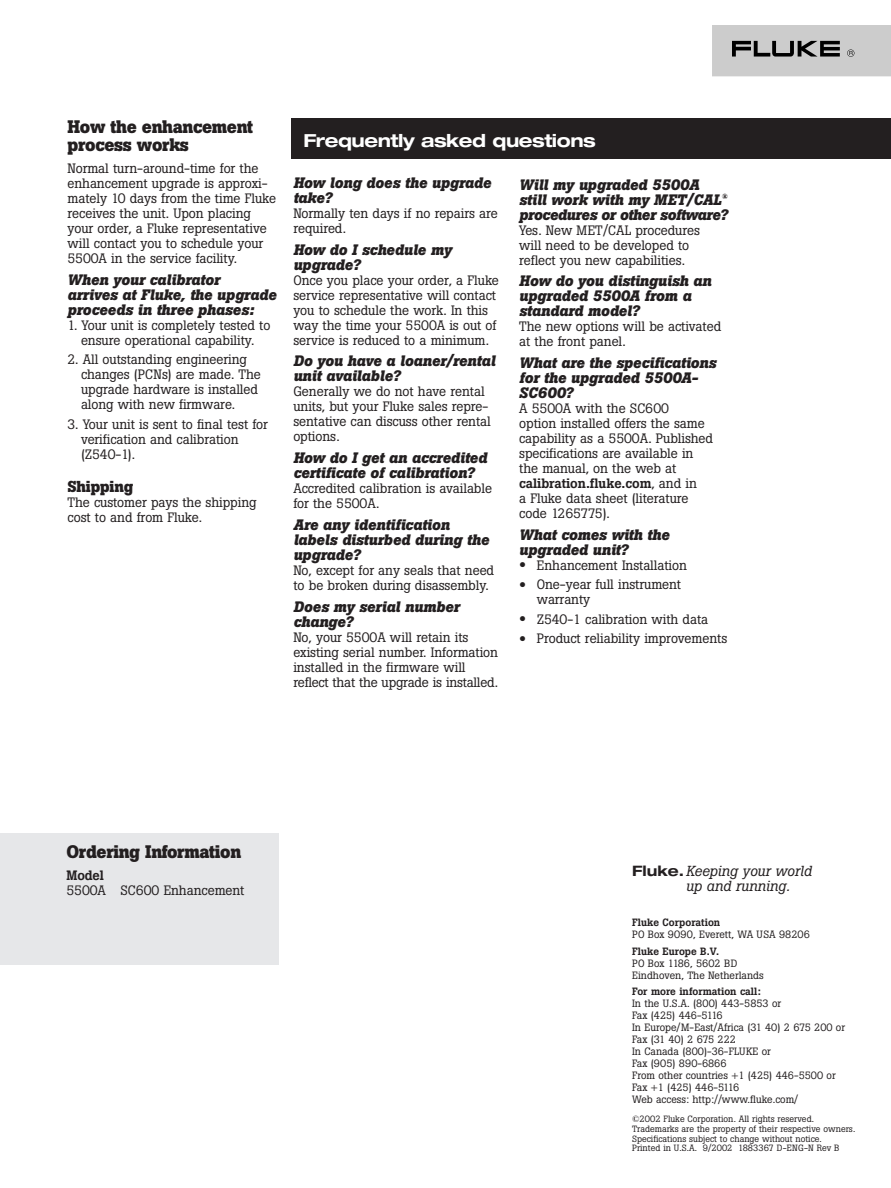
<style>
.page{position:relative;width:891px;height:1188px;background:#fff}
.page>*{position:absolute;margin:0;border:0;box-sizing:border-box;transform-origin:0 0}
.t1{font:700 18px/18px "Boton";letter-spacing:-.02em;color:#231f20}
.t2{font:700 expanded 18px "Helvetica Neue";letter-spacing:-.025em;color:#fff}
.t3{font:700 15.75px "Boton";letter-spacing:-.005em;color:#231f20}
.t4{font:italic 700 15px/15px "Boton";letter-spacing:-.005em;color:#231f20}
.t5{font:italic 14.4px/14.4px "Boton";color:#231f20}
.t6{font:13.5px/15px "Boton";letter-spacing:-.005em;color:#231f20}
.t7{font:500 13.5px "Boton";letter-spacing:-.005em;color:#231f20}
.t8{font:10.5px/12px "Boton";color:#231f20}
.t9{font:500 10.5px "Boton";color:#231f20}
.t10{font:9px/9.8px "Boton";color:#231f20}
.s1{font-weight:500}
.s2{font-size:21px}
.s3{font-family:"Helvetica Neue";font-weight:700;font-style:normal;font-stretch:expanded}
</style>
<div class="page">
<div style="left:292px;top:119px;width:599px;height:40px;background:#231f20"></div>
<div style="left:0;top:833px;width:278px;height:132px;background:#e6e7e9"></div>
<div style="left:712px;top:26px;width:179px;height:50px;background:#ccc"></div>
<svg style="left:732px;top:41px;width:108px;height:16px"></svg>
<svg style="left:847px;top:49px;width:7px;height:8px"></svg>
<h1 class="t1" style="left:68px;top:119px;width:187px">How the enhancement process works</h1>
<p class="t6" style="left:68px;top:162px;width:210px">Normal turn-around-time for the enhancement upgrade is approxi&shy;mately 10 days from the time Fluke receives the unit. Upon placing your order, a Fluke representative will contact you to schedule your<br>5500A in the service facility.</p>
<p class="t4" style="left:68px;top:273px;width:211px">When your calibrator<br>arrives at Fluke, the upgrade proceeds in three phases:</p>
<p class="t6" style="left:68px;top:319px;width:205px;text-align:center">1. Your unit is completely tested to ensure operational capability.</p>
<p class="t6" style="left:81px;top:353px;width:181px;text-indent:-14px">2. All outstanding engineering changes (PCNs) are made. The upgrade hardware is installed along with new firmware.</p>
<p class="t6" style="left:81px;top:418px;width:189px;text-indent:-14px">3. Your unit is sent to final test for verification and calibration (Z540-1).</p>
<p class="t3" style="left:68px;top:481px;width:67px">Shipping</p>
<p class="t6" style="left:68px;top:496px;width:190px">The customer pays the shipping cost to and from Fluke.</p>
<h1 class="t2" style="left:303px;top:134px;width:294px">Frequently asked questions</h1>
<p class="t4" style="left:293px;top:177px;width:199px">How long does the upgrade take?</p>
<p class="t6" style="left:293px;top:207px;width:206px">Normally ten days if no repairs are required.</p>
<p class="t4" style="left:293px;top:243px;width:160px">How do I schedule my upgrade?</p>
<p class="t6" style="left:293px;top:274px;width:207px">Once you place your order, a Fluke service representative will contact you to schedule the work. In this way the time your 5500A is out of service is reduced to a minimum.</p>
<p class="t4" style="left:293px;top:355px;width:204px">Do you have a loaner/rental unit available?</p>
<p class="t6" style="left:293px;top:385px;width:199px">Generally we do not have rental units, but your Fluke sales repre&shy;sentative can discuss other rental options.</p>
<p class="t4" style="left:293px;top:452px;width:195px">How do I get an accredited certificate of calibration?</p>
<p class="t6" style="left:293px;top:482px;width:200px">Accredited calibration is available for the 5500A.</p>
<p class="t4" style="left:293px;top:519px;width:197px">Are any identification labels disturbed during the upgrade?</p>
<p class="t6" style="left:293px;top:564px;width:202px">No, except for any seals that need to be broken during disassembly.</p>
<p class="t4" style="left:293px;top:600px;width:168px">Does my serial number change?</p>
<p class="t6" style="left:293px;top:631px;width:206px">No, your 5500A will retain its existing serial number. Information installed in the firmware will reflect that the upgrade is installed.</p>
<p class="t4" style="left:519px;top:178px;width:210px">Will my upgraded 5500A still work with my MET/CAL<sup>® </sup>procedures or other software?</p>
<p class="t6" style="left:519px;top:224px;width:182px">Yes. New MET/CAL procedures will need to be developed to reflect you new capabilities.</p>
<p class="t4" style="left:519px;top:275px;width:194px">How do you distinguish an upgraded 5500A from a standard model?</p>
<p class="t6" style="left:519px;top:320px;width:204px">The new options will be activated at the front panel.</p>
<p class="t4" style="left:519px;top:357px;width:199px">What are the specifications for the upgraded 5500A-<br>SC600?</p>
<p class="t6" style="left:519px;top:402px;width:195px">A 5500A with the SC600<br>option installed offers the same capability as a 5500A. Published specifications are available in the manual, on the web at <span class="s1">calibration.fluke.com</span>, and in<br>a Fluke data sheet (literature code 1265775).</p>
<p class="t4" style="left:519px;top:529px;width:152px">What comes with the upgraded unit?</p>
<p class="t6" style="left:519px;top:559px;width:169px"><span class="s2">•</span> Enhancement Installation</p>
<p class="t6" style="left:537px;top:578px;width:146px;text-indent:-18px"><span class="s2">•</span> One-year full instrument warranty</p>
<p class="t6" style="left:519px;top:613px;width:191px"><span class="s2">•</span> Z540-1 calibration with data</p>
<p class="t6" style="left:519px;top:632px;width:210px"><span class="s2">•</span> Product reliability improvements</p>
<h1 class="t1" style="left:66px;top:844px;width:176px">Ordering Information</h1>
<p class="t7" style="left:66px;top:870px;width:39px">Model</p>
<p class="t6" style="left:66px;top:884px;width:180px">5500A SC600 Enhancement</p>
<p class="t5" style="left:686px;top:866px;width:127px;text-indent:-54px"><span class="s3">Fluke.</span>Keeping your world up and running.</p>
<p class="t9" style="left:632px;top:919px;width:90px">Fluke Corporation</p>
<p class="t8" style="left:632px;top:930px;width:179px">PO Box 9090, Everett, WA USA 98206</p>
<p class="t9" style="left:632px;top:948px;width:89px">Fluke Europe B.V.</p>
<p class="t8" style="left:632px;top:958px;width:133px">PO Box 1186, 5602 BD<br>Eindhoven, The Netherlands</p>
<p class="t9" style="left:632px;top:988px;width:130px">For more information call:</p>
<p class="t8" style="left:632px;top:999px;width:214px">In the U.S.A. (800) 443-5853 or<br>Fax (425) 446-5116<br>In Europe/M-East/Africa (31 40) 2 675 200 or<br>Fax (31 40) 2 675 222<br>In Canada (800)-36-FLUKE or<br>Fax (905) 890-6866<br>From other countries +1 (425) 446-5500 or<br>Fax +1 (425) 446-5116<br>Web access: http://www.fluke.com/</p>
<p class="t10" style="left:632px;top:1115px;width:225px">©2002 Fluke Corporation. All rights reserved.<br>Trademarks are the property of their respective owners.<br>Specifications subject to change without notice.<br>Printed in U.S.A. 9/2002 1883367 D-ENG-N Rev B</p>
</div>
